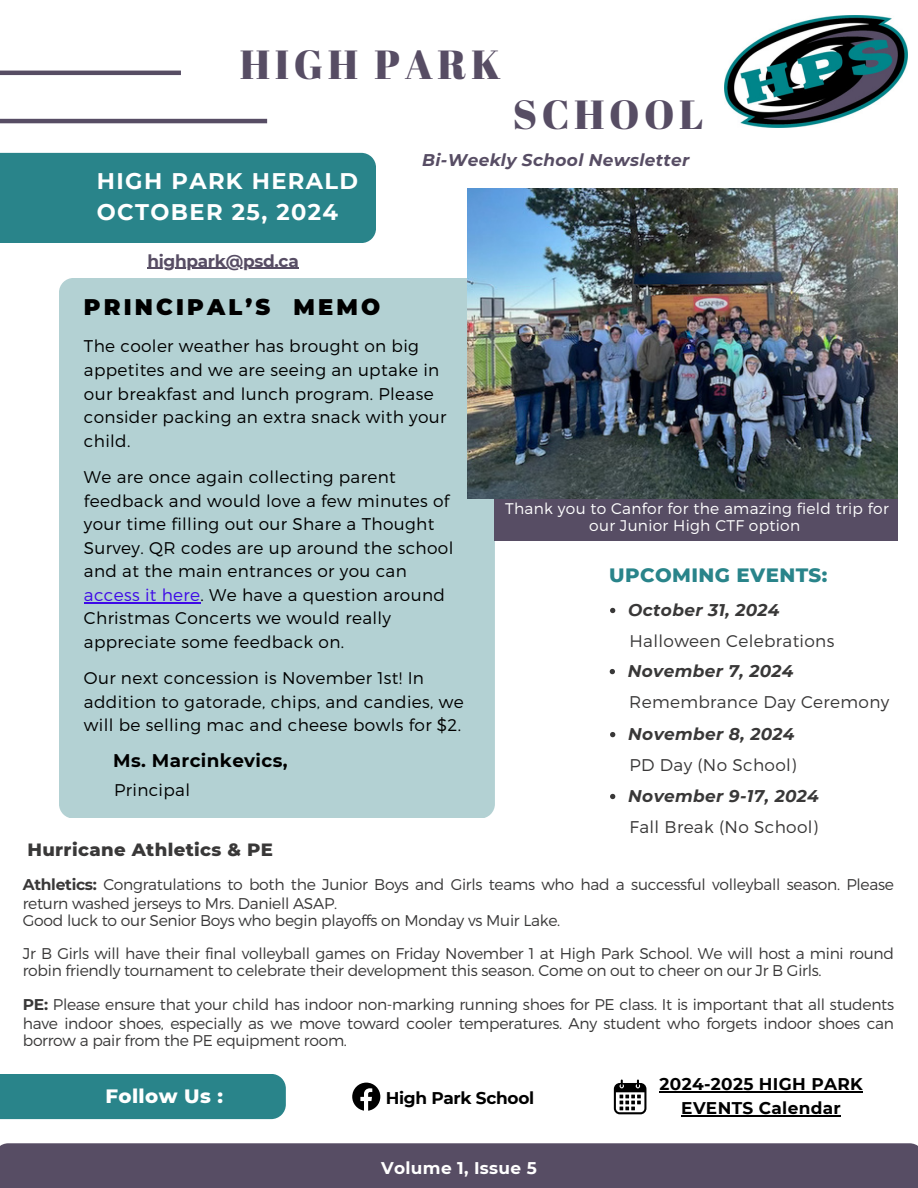
<style>
.page{position:relative;width:918px;height:1188px;background:#fff}
.page>*{position:absolute;margin:0;border:0;box-sizing:border-box;transform-origin:0 0}
.t1{font:40.65px "Abril Fatface";letter-spacing:.11em;color:#574d64}
.t2{font:700 22.5px/30.8px "Montserrat";letter-spacing:.06em;color:#fff}
.t3{font:900 22.5px "Montserrat";letter-spacing:.14em;color:#000}
.t4{font:800 19.8px "Montserrat";letter-spacing:.02em;color:#29848a}
.t5{font:800 19.8px "Montserrat";letter-spacing:.02em;color:#fff}
.t6{font:700 18.3px "Montserrat";letter-spacing:.02em;color:#000}
.t7{font:800 18.15px "Montserrat";letter-spacing:.02em;color:#393838}
.t8{font:300 16.95px/23.5px "Montserrat";letter-spacing:.02em;color:#000}
.t9{font:300 16.95px "Montserrat";letter-spacing:.02em;color:#393838}
.t10{font:italic 700 16.95px "Montserrat";letter-spacing:.02em;color:#393838}
.t11{font:700 16.95px/23.7px "Montserrat";letter-spacing:.02em;color:#000;text-align:center}
.t12{font:italic 700 16.95px "Montserrat";letter-spacing:.02em;color:#574d64}
.t13{font:700 16.95px "Montserrat";letter-spacing:-.02em;color:#574d64}
.t14{font:700 16.95px "Montserrat";letter-spacing:-.02em;color:#000}
.t15{font:700 16.95px "Montserrat";letter-spacing:.02em;color:#fff}
.t16{font:300 15.6px/19.2px "Montserrat";letter-spacing:-.02em;color:#393838}
.t17{font:300 15.45px/16.8px "Montserrat";letter-spacing:.02em;color:#fff;text-align:center}
.s1{color:#3e09e7}
.s2{font-weight:700}
</style>
<div class="page">
<div style="left:59px;top:278px;width:436px;height:540px;background:#b3d1d3"></div>
<div style="left:0;top:1074px;width:286px;height:45px;background:#29848a"></div>
<div style="left:0;top:1143px;width:918px;height:45px;background:#574d64"></div>
<hr style="left:0;top:119px;width:267px;height:4px;background:#574d64">
<hr style="left:0;top:71px;width:181px;height:4px;background:#574d64">
<div style="left:495px;top:492px;width:403px;height:49px;background:#574d64"></div>
<div style="left:0;top:153px;width:376px;height:90px;background:#29848a"></div>
<svg style="left:352px;top:1083px;width:28px;height:28px"></svg>
<img style="left:725px;top:16px;width:183px;height:111px">
<svg style="left:614px;top:1080px;width:32px;height:34px"></svg>
<hr style="left:660px;top:1091px;width:203px;height:1px;background:#000">
<hr style="left:681px;top:1115px;width:160px;height:1px;background:#000">
<img style="left:468px;top:189px;width:430px;height:309px">
<hr style="left:147px;top:268px;width:151px;height:1px;background:#574d64">
<hr style="left:84px;top:602px;width:117px;height:2px;background:#3e09e7">
<svg style="left:610px;top:669px;width:5px;height:5px"></svg>
<svg style="left:610px;top:608px;width:5px;height:5px"></svg>
<svg style="left:610px;top:732px;width:5px;height:5px"></svg>
<svg style="left:610px;top:794px;width:5px;height:5px"></svg>
<p class="t1" style="left:240px;top:36px;width:263px">HIGH PARK</p>
<p class="t1" style="left:513px;top:86px;width:192px">SCHOOL</p>
<h1 class="t2" style="left:97px;top:166px;width:263px">HIGH PARK HERALD<br>OCTOBER 25, 2024</h1>
<p class="t13" style="left:147px;top:250px;width:153px">highpark@psd.ca</p>
<h2 class="t3" style="left:84px;top:293px;width:298px">PRINCIPAL’S MEMO</h2>
<p class="t12" style="left:422px;top:150px;width:269px">Bi-Weekly School Newsletter</p>
<p class="t8" style="left:84px;top:334px;width:364px">The cooler weather has brought on big appetites and we are seeing an uptake in our breakfast and lunch program. Please consider packing an extra snack with your child.</p>
<p class="t8" style="left:84px;top:464px;width:371px">We are once again collecting parent feedback and would love a few minutes of your time filling out our Share a Thought Survey. QR codes are up around the school and at the main entrances or you can <span class="s1">access it here</span>. We have a question around Christmas Concerts we would really appreciate some feedback on.</p>
<h4 class="t8" style="left:84px;top:666px;width:381px">Our next concession is November 1st! In addition to gatorade, chips, and candies, we will be selling mac and cheese bowls for $2.</h4>
<p class="t10" style="left:628px;top:661px;width:167px">November 7, 2024</p>
<p class="t17" style="left:505px;top:499px;width:385px">Thank you to Canfor for the amazing field trip for our Junior High CTF option</p>
<p class="t4" style="left:609px;top:563px;width:220px">UPCOMING EVENTS:</p>
<p class="t10" style="left:628px;top:600px;width:153px">October 31, 2024</p>
<p class="t9" style="left:630px;top:630px;width:206px">Halloween Celebrations</p>
<p class="t9" style="left:629px;top:691px;width:262px">Remembrance Day Ceremony</p>
<h4 class="t10" style="left:628px;top:724px;width:168px">November 8, 2024</h4>
<h5 class="t9" style="left:630px;top:754px;width:169px">PD Day (No School)</h5>
<p class="t10" style="left:628px;top:786px;width:192px">November 9-17, 2024</p>
<p class="t9" style="left:630px;top:816px;width:190px">Fall Break (No School)</p>
<p class="t6" style="left:113px;top:749px;width:176px">Ms. Marcinkevics,</p>
<p class="t8" style="left:114px;top:777px;width:77px">Principal</p>
<p class="t7" style="left:27px;top:839px;width:247px">Hurricane Athletics &amp; PE</p>
<h4 class="t16" style="left:23px;top:874px;width:873px"><span class="s2">Athletics:</span> Congratulations to both the Junior Boys and Girls teams who had a successful volleyball season. Please return washed jerseys to Mrs. Daniell ASAP.</h4>
<p class="t16" style="left:23px;top:910px;width:539px">Good luck to our Senior Boys who begin playoffs on Monday vs Muir Lake.</p>
<p class="t16" style="left:23px;top:945px;width:873px;line-height:16.8px">Jr B Girls will have their final volleyball games on Friday November 1 at High Park School. We will host a mini round robin friendly tournament to celebrate their development this season. Come on out to cheer on our Jr B Girls.</p>
<h3 class="t16" style="left:23px;top:994px;width:873px"><span class="s2">PE:</span> Please ensure that your child has indoor non-marking running shoes for PE class. It is important that all students have indoor shoes, especially as we move toward cooler temperatures. Any student who forgets indoor shoes can</h3>
<h3 class="t16" style="left:23px;top:1030px;width:326px">borrow a pair from the PE equipment room.</h3>
<p class="t5" style="left:105px;top:1084px;width:119px">Follow Us :</p>
<h5 class="t14" style="left:386px;top:1087px;width:150px">High Park School</h5>
<p class="t15" style="left:381px;top:1158px;width:157px">Volume 1, Issue 5</p>
<p class="t11" style="left:660px;top:1072px;width:205px">2024-2025 HIGH PARK<br>EVENTS Calendar</p>
</div>
